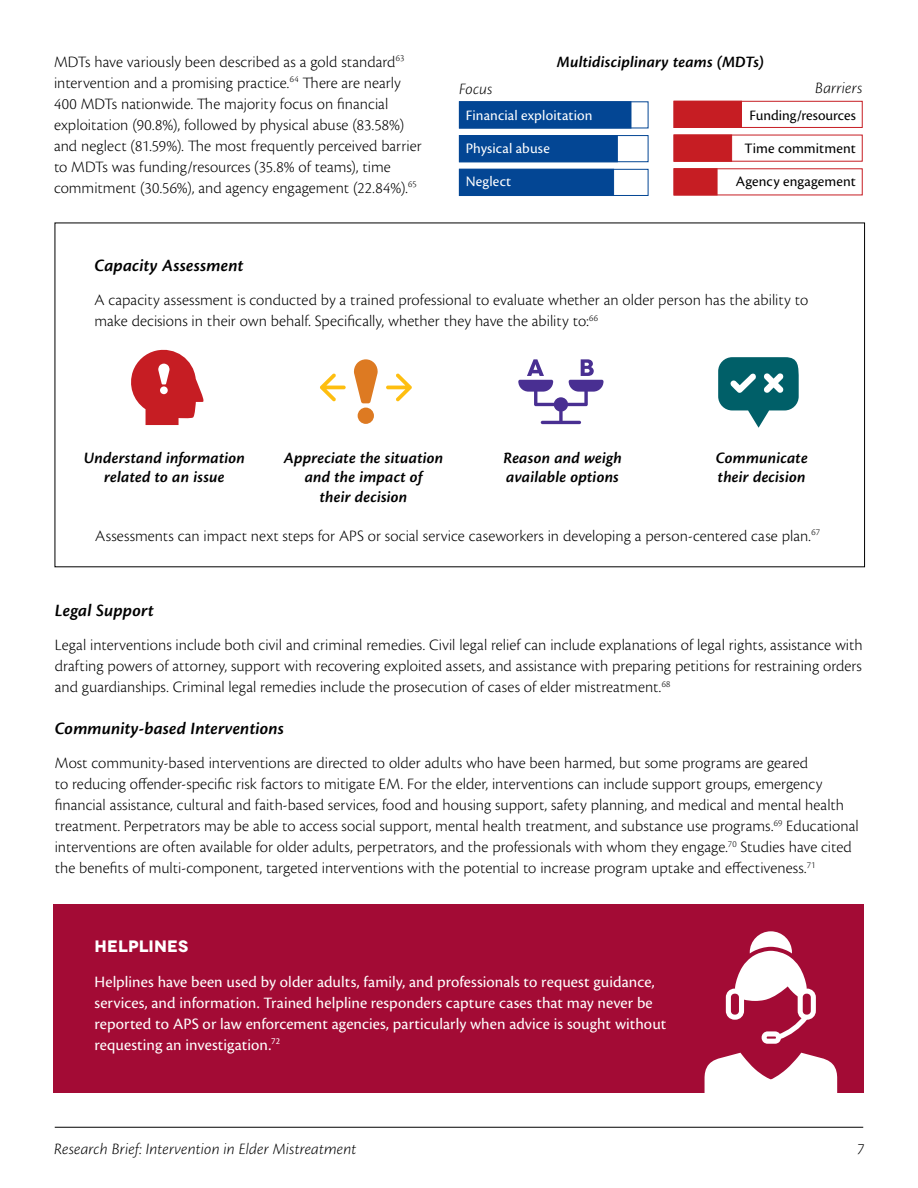
<style>
.page{position:relative;width:918px;height:1188px;background:#fff}
.page>*{position:absolute;margin:0;border:0;box-sizing:border-box;transform-origin:0 0}
.H04_-_Subsection{font:italic 600 18px "Cronos Pro";letter-spacing:.01em;color:#000}
.P_-_Body{font:300 16.5px/21px "Cronos Pro";color:#000}
.P_-_Body_White{font:16.5px/21px "Cronos Pro";letter-spacing:.005em;color:#fff}
.RB_Infographic_Heade{font:italic 600 16.5px/19.5px "Cronos Pro";letter-spacing:.01em;color:#000;text-align:center}
.RB_Infographic_Body{font:italic 300 16.5px "Cronos Pro";letter-spacing:.01em;color:#000}
.H04_-_White_header_i{font:700 16.5px "Novecentowide";letter-spacing:.005em;color:#fff}
.t1{font:15px "Cronos Pro";letter-spacing:.005em;color:#000}
.t2{font:15px "Cronos Pro";letter-spacing:.01em;color:#fff}
</style>
<div class="page">
<svg style="left:518px;top:359px;width:86px;height:65px"></svg>
<svg style="left:320px;top:373px;width:26px;height:28px"></svg>
<svg style="left:386px;top:373px;width:26px;height:28px"></svg>
<svg style="left:131px;top:349px;width:73px;height:76px"></svg>
<div style="left:160px;top:386px;width:8px;height:8px;background:#fff;border-radius:50%"></div>
<svg style="left:354px;top:359px;width:24px;height:44px"></svg>
<div style="left:358px;top:408px;width:16px;height:16px;background:#dd7a22;border-radius:50%"></div>
<svg style="left:718px;top:357px;width:81px;height:71px"></svg>
<div style="left:54px;top:904px;width:810px;height:190px;background:#a30b35"></div>
<svg style="left:704px;top:1053px;width:133px;height:41px"></svg>
<svg style="left:726px;top:931px;width:90px;height:113px"></svg>
<div style="left:459px;top:169px;width:189px;height:27px;border:1px solid #034694"></div>
<div style="left:459px;top:169px;width:155px;height:27px;background:#034694"></div>
<div style="left:459px;top:101px;width:172px;height:27px;background:#034694;border:1px solid #034694"></div>
<div style="left:459px;top:135px;width:189px;height:27px;border:1px solid #034694"></div>
<div style="left:459px;top:135px;width:159px;height:27px;background:#034694"></div>
<div style="left:674px;top:101px;width:189px;height:27px;border:1px solid #c61d23"></div>
<div style="left:674px;top:101px;width:68px;height:27px;background:#c61d23"></div>
<div style="left:674px;top:135px;width:58px;height:27px;background:#c61d23;border:1px solid #c61d23"></div>
<div style="left:674px;top:168px;width:43px;height:27px;background:#c61d23;border:1px solid #c61d23"></div>
<hr style="left:55px;top:1127px;width:808px;height:1px;background:#000">
<p class="P_-_Body" style="left:54px;top:51px;width:369px">MDTs have variously been described as a gold standard<sup>63 </sup>intervention and a promising practice.<sup>64</sup> There are nearly 400 MDTs nationwide. The majority focus on financial exploitation (90.8%), followed by physical abuse (83.58%) and neglect (81.59%). The most frequently perceived barrier to MDTs was funding/resources (35.8% of teams), time commitment (30.56%), and agency engagement (22.84%).<sup>65</sup></p>
<p class="RB_Infographic_Heade" style="left:557px;top:52px;width:209px">Multidisciplinary teams (MDTs)</p>
<p class="RB_Infographic_Body" style="left:815px;top:79px;width:49px">Barriers</p>
<p class="t1" style="left:749px;top:106px;width:108px">Funding/resources</p>
<p class="t1" style="left:744px;top:139px;width:113px">Time commitment</p>
<p class="t1" style="left:736px;top:172px;width:121px">Agency engagement</p>
<p class="RB_Infographic_Body" style="left:459px;top:80px;width:35px">Focus</p>
<p class="t2" style="left:466px;top:107px;width:128px">Financial exploitation</p>
<p class="t2" style="left:466px;top:140px;width:86px">Physical abuse</p>
<p class="t2" style="left:466px;top:173px;width:47px">Neglect</p>
<h4 class="H04_-_Subsection" style="left:94px;top:255px;width:150px">Capacity Assessment</h4>
<p class="P_-_Body" style="left:94px;top:289px;width:715px">A capacity assessment is conducted by a trained professional to evaluate whether an older person has the ability to make decisions in their own behalf. Specifically, whether they have the ability to:<sup>66</sup></p>
<p class="RB_Infographic_Heade" style="left:84px;top:448px;width:162px">Understand information related to an issue</p>
<p class="RB_Infographic_Heade" style="left:284px;top:448px;width:161px">Appreciate the situation and the impact of<br>their decision</p>
<p class="RB_Infographic_Heade" style="left:503px;top:448px;width:120px;text-align:left">Reason and weigh available options</p>
<p class="RB_Infographic_Heade" style="left:716px;top:448px;width:94px;text-align:left">Communicate their decision</p>
<p class="P_-_Body" style="left:95px;top:525px;width:726px">Assessments can impact next steps for APS or social service caseworkers in developing a person-centered case plan.<sup>67</sup></p>
<h4 class="H04_-_Subsection" style="left:55px;top:600px;width:101px">Legal Support</h4>
<p class="P_-_Body" style="left:55px;top:635px;width:810px;text-align:justify">Legal interventions include both civil and criminal remedies. Civil legal relief can include explanations of legal rights, assistance with drafting powers of attorney, support with recovering exploited assets, and assistance with preparing petitions for restraining orders and guardianships. Criminal legal remedies include the prosecution of cases of elder mistreatment.<sup>68</sup></p>
<h4 class="H04_-_Subsection" style="left:55px;top:718px;width:231px">Community-based Interventions</h4>
<p class="P_-_Body" style="left:55px;top:753px;width:805px">Most community-based interventions are directed to older adults who have been harmed, but some programs are geared<br>to reducing offender-specific risk factors to mitigate EM. For the elder, interventions can include support groups, emergency financial assistance, cultural and faith-based services, food and housing support, safety planning, and medical and mental health treatment. Perpetrators may be able to access social support, mental health treatment, and substance use programs.<sup>69</sup> Educational interventions are often available for older adults, perpetrators, and the professionals with whom they engage.<sup>70</sup> Studies have cited the benefits of multi-component, targeted interventions with the potential to increase program uptake and effectiveness.<sup>71</sup></p>
<h4 class="H04_-_White_header_i" style="left:94px;top:936px;width:95px">HELPLINES</h4>
<p class="P_-_Body_White" style="left:94px;top:971px;width:573px">Helplines have been used by older adults, family, and professionals to request guidance, services, and information. Trained helpline responders capture cases that may never be reported to APS or law enforcement agencies, particularly when advice is sought without requesting an investigation.<sup>72</sup></p>
<p class="RB_Infographic_Body" style="left:54px;top:1139px;width:304px">Research Brief: Intervention in Elder Mistreatment</p>
<p class="RB_Infographic_Body" style="left:857px;top:1139px;width:8px">7</p>
</div>
